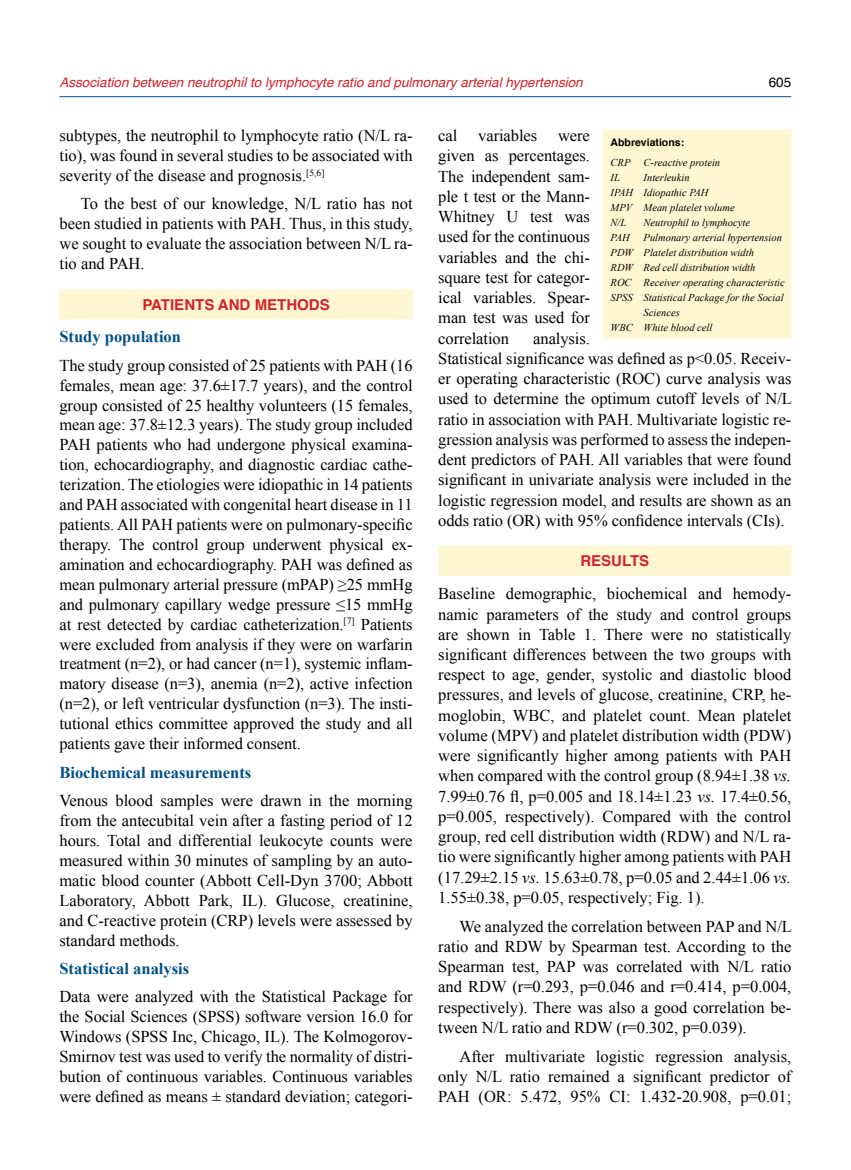
<style>
.page{position:relative;width:851px;height:1170px;background:#fff}
.page>*{position:absolute;margin:0;border:0;box-sizing:border-box;transform-origin:0 0}
.t1{font:16.5px/20.2px "Times New Roman";letter-spacing:-.005em;color:#000;text-align:justify}
.t2{font:700 16.5px "Times New Roman";color:#00508a}
.t3{font:700 15px "Helvetica";color:#d2232a}
.t4{font:italic 13.5px "Helvetica";color:#d2232a}
.t5{font:13.5px "Helvetica";color:#000}
.t6{font:italic 10.5px/15px "Times New Roman";color:#000}
.t7{font:700 10.5px "Helvetica";color:#000}
.s1{font-style:italic}
</style>
<div class="page">
<div style="left:59px;top:289px;width:353px;height:30px;background:#fff6d2"></div>
<div style="left:438px;top:546px;width:353px;height:30px;background:#fff6d2"></div>
<hr style="left:59px;top:96px;width:732px;height:1px;background:#00508a">
<div style="left:603px;top:130px;width:187px;height:208px;background:#fff6d2"></div>
<div style="left:602px;top:130px;width:189px;height:209px;border:2px solid #fff6d2"></div>
<p class="t4" style="left:59px;top:71px;width:524px">Association between neutrophil to lymphocyte ratio and pulmonary arterial hypertension</p>
<p class="t5" style="left:768px;top:73px;width:24px">605</p>
<p class="t1" style="left:59px;top:125px;width:354px">subtypes, the neutrophil to lymphocyte ratio (N/L ra&shy;tio), was found in several studies to be associated with severity of the disease and prognosis.<sup>[5,6]</sup></p>
<p class="t1" style="left:59px;top:194px;width:354px;text-indent:21px">To the best of our knowledge, N/L ratio has not been studied in patients with PAH. Thus, in this study, we sought to evaluate the association between N/L ra&shy;tio and PAH.</p>
<p class="t3" style="left:142px;top:294px;width:189px">PATIENTS AND METHODS</p>
<p class="t2" style="left:59px;top:325px;width:123px">Study population</p>
<p class="t1" style="left:59px;top:355px;width:355px">The study group consisted of 25 patients with PAH (16 females, mean age: 37.6±17.7 years), and the control group consisted of 25 healthy volunteers (15 females, mean age: 37.8±12.3 years). The study group included PAH patients who had undergone physical examina&shy;tion, echocardiography, and diagnostic cardiac cathe&shy;terization. The etiologies were idiopathic in 14 patients and PAH associated with congenital heart disease in 11 patients. All PAH patients were on pulmonary-specific therapy. The control group underwent physical ex&shy;amination and echocardiography. PAH was defined as mean pulmonary arterial pressure (mPAP) ≥25 mmHg and pulmonary capillary wedge pressure ≤15 mmHg at rest detected by cardiac catheterization.<sup>[7]</sup> Patients were excluded from analysis if they were on warfarin treatment (n=2), or had cancer (n=1), systemic inflam&shy;matory disease (n=3), anemia (n=2), active infection (n=2), or left ventricular dysfunction (n=3). The insti&shy;tutional ethics committee approved the study and all patients gave their informed consent.</p>
<p class="t2" style="left:59px;top:760px;width:193px">Biochemical measurements</p>
<p class="t1" style="left:59px;top:790px;width:354px">Venous blood samples were drawn in the morning from the antecubital vein after a fasting period of 12 hours. Total and differential leukocyte counts were measured within 30 minutes of sampling by an auto&shy;matic blood counter (Abbott Cell-Dyn 3700; Abbott Laboratory, Abbott Park, IL). Glucose, creatinine, and C-reactive protein (CRP) levels were assessed by standard methods.</p>
<p class="t2" style="left:59px;top:956px;width:131px">Statistical analysis</p>
<p class="t1" style="left:59px;top:986px;width:355px">Data were analyzed with the Statistical Package for the Social Sciences (SPSS) software version 16.0 for Windows (SPSS Inc, Chicago, IL). The Kolmogorov-Smirnov test was used to verify the normality of distri&shy;bution of continuous variables. Continuous variables were defined as means ± standard deviation; categori-</p>
<p class="t1" style="left:438px;top:125px;width:21px">cal</p>
<p class="t1" style="left:478px;top:125px;width:60px">variables</p>
<p class="t1" style="left:438px;top:125px;width:153px;text-indent:120px">were given as percentages.<br>The independent sam&shy;ple t test or the Mann-Whitney U test was used for the continuous variables and the chi&shy;square test for categor&shy;ical variables. Spear&shy;man test was used for correlation</p>
<p class="t7" style="left:610px;top:135px;width:75px">Abbreviations:</p>
<p class="t6" style="left:610px;top:154px;width:21px">CRP</p>
<p class="t6" style="left:643px;top:154px;width:78px">C-reactive protein</p>
<p class="t6" style="left:610px;top:170px;width:11px">IL</p>
<p class="t6" style="left:610px;top:170px;width:125px;text-indent:33px">Interleukin<br>IPAH Idiopathic PAH<br>MPV Mean platelet volume<br>N/L</p>
<p class="t6" style="left:643px;top:215px;width:108px">Neutrophil to lymphocyte</p>
<p class="t6" style="left:610px;top:230px;width:21px">PAH</p>
<p class="t6" style="left:643px;top:230px;width:140px">Pulmonary arterial hypertension</p>
<p class="t6" style="left:610px;top:245px;width:145px">PDW Platelet distribution width</p>
<p class="t6" style="left:610px;top:260px;width:146px">RDW Red cell distribution width</p>
<p class="t6" style="left:610px;top:275px;width:176px">ROC Receiver operating characteristic</p>
<p class="t6" style="left:610px;top:290px;width:174px">SPSS Statistical Package for the Social</p>
<p class="t6" style="left:643px;top:305px;width:38px">Sciences</p>
<p class="t6" style="left:610px;top:320px;width:103px">WBC White blood cell</p>
<p class="t1" style="left:438px;top:328px;width:355px;text-align:left;text-indent:95px">analysis.<br>Statistical significance was defined as p&lt;0.05. Receiv&shy;er operating characteristic (ROC) curve analysis was used to determine the optimum cutoff levels of N/L ratio in association with PAH. Multivariate logistic re&shy;gression analysis was performed to assess the indepen&shy;dent predictors of PAH. All variables that were found significant in univariate analysis were included in the logistic regression model, and results are shown as an odds ratio (OR) with 95% confidence intervals (CIs).</p>
<p class="t3" style="left:580px;top:550px;width:70px">RESULTS</p>
<p class="t1" style="left:438px;top:583px;width:354px">Baseline demographic, biochemical and hemody&shy;namic parameters of the study and control groups are shown in Table 1. There were no statistically significant differences between the two groups with respect to age, gender, systolic and diastolic blood pressures, and levels of glucose, creatinine, CRP, he&shy;moglobin, WBC, and platelet count. Mean platelet volume (MPV) and platelet distribution width (PDW) were significantly higher among patients with PAH when compared with the control group (8.94±1.38 <span class="s1">vs.<br></span>7.99±0.76 fl, p=0.005 and 18.14±1.23 <span class="s1">vs.</span> 17.4±0.56, p=0.005, respectively). Compared with the control group, red cell distribution width (RDW) and N/L ra&shy;tio were significantly higher among patients with PAH (17.29±2.15 <span class="s1">vs.</span> 15.63±0.78, p=0.05 and 2.44±1.06 <span class="s1">vs.<br></span>1.55±0.38, p=0.05, respectively; Fig. 1).</p>
<p class="t1" style="left:438px;top:915px;width:355px;text-indent:21px">We analyzed the correlation between PAP and N/L ratio and RDW by Spearman test. According to the Spearman test, PAP was correlated with N/L ratio and RDW (r=0.293, p=0.046 and r=0.414, p=0.004, respectively). There was also a good correlation be&shy;tween N/L ratio and RDW (r=0.302, p=0.039).</p>
<p class="t1" style="left:438px;top:1045px;width:354px;text-indent:21px">After multivariate logistic regression analysis, only N/L ratio remained a significant predictor of PAH (OR: 5.472, 95% CI: 1.432-20.908, p=0.01;</p>
</div>
